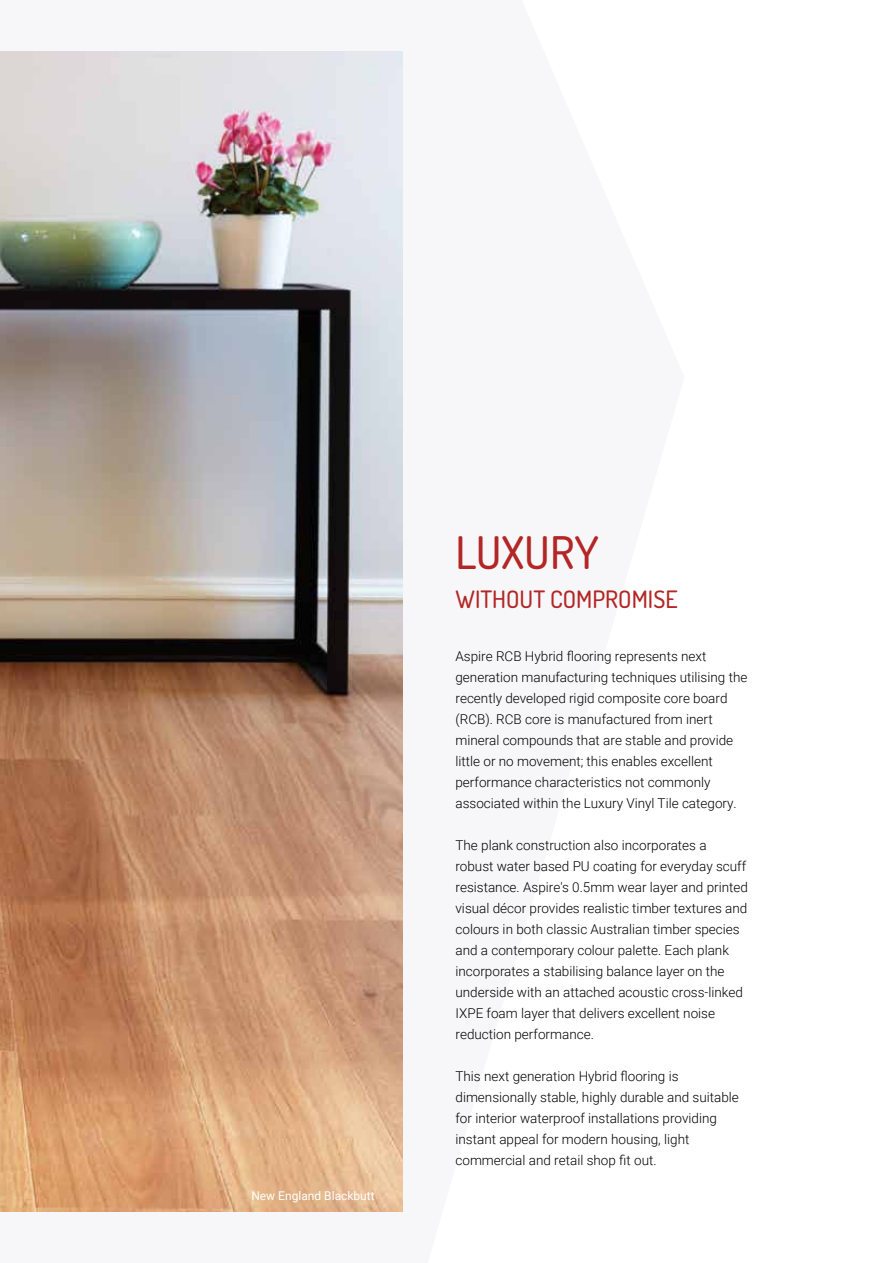
<style>
.page{position:relative;width:893px;height:1263px;background:#fff}
.page>*{position:absolute;margin:0;border:0;box-sizing:border-box;transform-origin:0 0}
.t1{font:500 45px "Dosis";color:#b32625}
.t2{font:500 24px "Dosis";color:#b32625}
.t3{font:300 13.5px/21px "Roboto";color:#000}
.t4{font:12px "Roboto";color:#fff}
</style>
<div class="page">
<img style="left:0;top:51px;width:403px;height:1161px">
<p class="t4" style="left:251px;top:1188px;width:125px">New England Blackbutt</p>
<h1 class="t1" style="left:455px;top:523px;width:145px">LUXURY</h1>
<h2 class="t2" style="left:455px;top:584px;width:224px">WITHOUT COMPROMISE</h2>
<p class="t3" style="left:455px;top:645px;width:293px">Aspire RCB Hybrid flooring represents next generation manufacturing techniques utilising the recently developed rigid composite core board (RCB). RCB core is manufactured from inert mineral compounds that are stable and provide little or no movement; this enables excellent performance characteristics not commonly associated within the Luxury Vinyl Tile category.</p>
<p class="t3" style="left:455px;top:834px;width:294px">The plank construction also incorporates a<br>robust water based PU coating for everyday scuff resistance. Aspire's 0.5mm wear layer and printed visual décor provides realistic timber textures and colours in both classic Australian timber species and a contemporary colour palette. Each plank incorporates a stabilising balance layer on the underside with an attached acoustic cross-linked IXPE foam layer that delivers excellent noise reduction performance.</p>
<p class="t3" style="left:455px;top:1065px;width:285px">This next generation Hybrid flooring is dimensionally stable, highly durable and suitable for interior waterproof installations providing instant appeal for modern housing, light commercial and retail shop fit out.</p>
</div>
